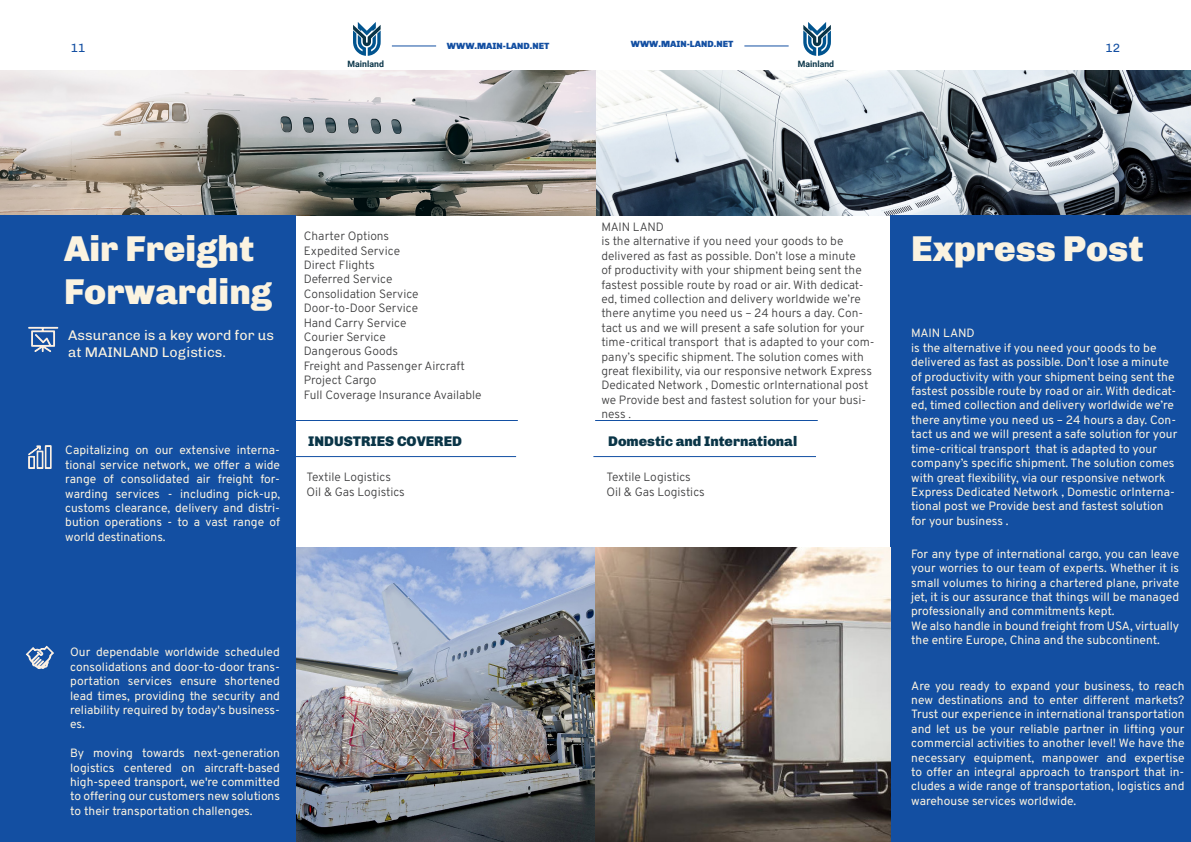
<style>
.page{position:relative;width:1191px;height:842px;background:#fff}
.page>*{position:absolute;margin:0;border:0;box-sizing:border-box;transform-origin:0 0}
.H_36{font:900 36px/43.2px "Chivo";color:#fbf3e0}
.BT_14{font:14px/16.8px "Chivo";color:#fbf3e0}
.BT_14-2{font:900 14px "Chivo";color:#0a3547}
.BT_12{font:12px/14.4px "Overpass";color:#fbf3e0;text-align:justify}
.t1{font:300 12px/14.4px "Overpass";color:#3e3e3f}
.BT_14-3{font:12px/14.4px "Overpass";color:#fbf3e0}
.t2{font:12px "Chivo";color:#134fa2}
.t3{font:900 9px "Chivo";color:#134fa2}
.t4{font:700 8.7px "Roboto";color:#093448}
</style>
<div class="page">
<hr style="left:392px;top:45px;width:44px;height:1px;background:#134fa2">
<hr style="left:744px;top:45px;width:44px;height:1px;background:#134fa2">
<svg style="left:803px;top:22px;width:28px;height:34px"></svg>
<svg style="left:353px;top:22px;width:28px;height:34px"></svg>
<img style="left:595px;top:71px;width:596px;height:144px">
<div style="left:890px;top:215px;width:301px;height:627px;background:#134fa2"></div>
<svg style="left:0;top:71px;width:595px;height:144px;background:#aeaba7"></svg>
<img style="left:295px;top:547px;width:300px;height:295px">
<img style="left:595px;top:547px;width:295px;height:295px">
<div style="left:0;top:215px;width:295px;height:627px;background:#134fa2"></div>
<svg style="left:28px;top:326px;width:31px;height:26px"></svg>
<svg style="left:28px;top:445px;width:24px;height:24px"></svg>
<svg style="left:25px;top:645px;width:29px;height:24px"></svg>
<hr style="left:295px;top:420px;width:223px;height:1px;background:#1350a3">
<hr style="left:595px;top:420px;width:222px;height:1px;background:#1350a3">
<hr style="left:293px;top:456px;width:223px;height:1px;background:#1350a3">
<hr style="left:593px;top:456px;width:223px;height:1px;background:#1350a3">
<p class="t3" style="left:447px;top:39px;width:104px">WWW.MAIN-LAND.NET</p>
<p class="t3" style="left:631px;top:37px;width:104px">WWW.MAIN-LAND.NET</p>
<p class="t2" style="left:71px;top:39px;width:16px">11</p>
<p class="t2" style="left:1105px;top:39px;width:16px">12</p>
<p class="t4" style="left:348px;top:58px;width:38px">Mainland</p>
<p class="t4" style="left:798px;top:58px;width:38px">Mainland</p>
<p class="H_36" style="left:64px;top:225px;width:210px">Air Freight<br>Forwarding</p>
<p class="t1" style="left:304px;top:228px;width:87px">Charter Options</p>
<p class="t1" style="left:304px;top:243px;width:98px">Expedited Service</p>
<p class="t1" style="left:304px;top:257px;width:72px">Direct Flights</p>
<p class="t1" style="left:304px;top:272px;width:90px">Deferred Service</p>
<p class="t1" style="left:304px;top:286px;width:116px">Consolidation Service</p>
<p class="t1" style="left:304px;top:300px;width:116px">Door-to-Door Service</p>
<p class="t1" style="left:304px;top:315px;width:104px">Hand Carry Service</p>
<p class="t1" style="left:304px;top:329px;width:84px">Courier Service</p>
<p class="t1" style="left:304px;top:344px;width:96px">Dangerous Goods</p>
<p class="t1" style="left:304px;top:358px;width:163px">Freight and Passenger Aircraft</p>
<p class="t1" style="left:304px;top:372px;width:74px">Project Cargo</p>
<p class="t1" style="left:304px;top:387px;width:179px">Full Coverage Insurance Available</p>
<p class="BT_14" style="left:68px;top:326px;width:207px">Assurance is a key word for us at MAINLAND Logistics.</p>
<p class="t1" style="left:601px;top:219px;width:64px">MAIN LAND</p>
<p class="t1" style="left:601px;top:234px;width:275px">is the alternative if you need your goods to be delivered as fast as possible. Don’t lose a minute<br>of productivity with your shipment being sent the fastest possible route by road or air. With dedicat&shy;ed, timed collection and delivery worldwide we’re there anytime you need us – 24 hours a day. Con&shy;tact us and we will present a safe solution for your time-critical transport that is adapted to your com&shy;pany’s specific shipment. The solution comes with great flexibility, via our responsive network Express Dedicated Network , Domestic orInternational post we Provide best and fastest solution for your busi&shy;ness .</p>
<p class="BT_12" style="left:65px;top:442px;width:216px">Capitalizing on our extensive interna&shy;tional service network, we offer a wide range of consolidated air freight for&shy;warding services - including pick-up, customs clearance, delivery and distri&shy;bution operations - to a vast range of world destinations.</p>
<p class="BT_14-2" style="left:308px;top:431px;width:155px">INDUSTRIES COVERED</p>
<p class="BT_14-2" style="left:608px;top:431px;width:190px">Domestic and International</p>
<p class="t1" style="left:306px;top:470px;width:86px">Textile Logistics</p>
<p class="t1" style="left:306px;top:484px;width:100px">Oil &amp; Gas Logistics</p>
<p class="t1" style="left:606px;top:470px;width:86px">Textile Logistics</p>
<p class="t1" style="left:606px;top:484px;width:100px">Oil &amp; Gas Logistics</p>
<p class="BT_12" style="left:70px;top:644px;width:211px">Our dependable worldwide scheduled consolidations and door-to-door trans&shy;portation services ensure shortened lead times, providing the security and reliability required by today's business&shy;es.</p>
<p class="BT_12" style="left:70px;top:745px;width:211px">By moving towards next-generation logistics centered on aircraft-based high-speed transport, we're committed to offering our customers new solutions to their transportation challenges.</p>
<p class="H_36" style="left:911px;top:225px;width:234px">Express Post</p>
<p class="BT_14-3" style="left:911px;top:326px;width:65px">MAIN LAND</p>
<p class="BT_14-3" style="left:911px;top:340px;width:268px">is the alternative if you need your goods to be delivered as fast as possible. Don’t lose a minute of productivity with your shipment being sent the fastest possible route by road or air. With dedicat&shy;ed, timed collection and delivery worldwide we’re there anytime you need us – 24 hours a day. Con&shy;tact us and we will present a safe solution for your time-critical transport that is adapted to your company’s specific shipment. The solution comes with great flexibility, via our responsive network Express Dedicated Network , Domestic orInterna&shy;tional post we Provide best and fastest solution for your business .</p>
<p class="BT_12" style="left:911px;top:546px;width:269px">For any type of international cargo, you can leave your worries to our team of experts. Whether it is small volumes to hiring a chartered plane, private jet, it is our assurance that things will be managed professionally and commitments kept.</p>
<p class="BT_12" style="left:911px;top:618px;width:269px">We also handle in bound freight from USA, virtually the entire Europe, China and the subcontinent.</p>
<p class="BT_12" style="left:911px;top:678px;width:275px">Are you ready to expand your business, to reach new destinations and to enter different markets?<br>Trust our experience in international transportation and let us be your reliable partner in lifting your commercial activities to another level! We have the necessary equipment, manpower and expertise to offer an integral approach to transport that in&shy;cludes a wide range of transportation, logistics and warehouse services worldwide.</p>
</div>
